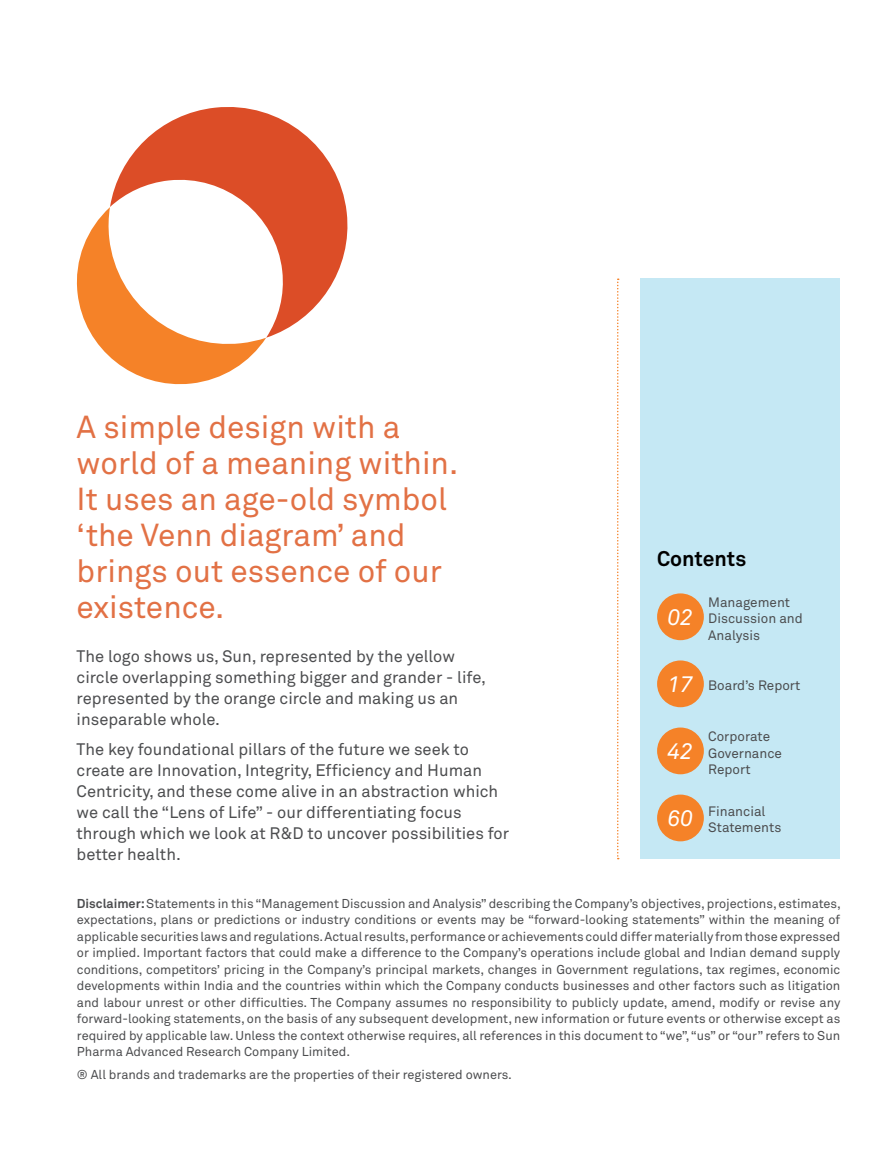
<style>
.page{position:relative;width:891px;height:1161px;background:#fff}
.page>*{position:absolute;margin:0;border:0;box-sizing:border-box;transform-origin:0 0}
.t1{font:31.5px/36px "Akkurat";color:#e27145}
.t2{font:italic 22.5px "Akkurat";color:#fff}
.t3{font:700 21px "Akkurat";color:#000}
.t4{font:16.5px/21px "Akkurat";color:#4c4d4f}
.t5{font:13.5px/16.5px "Akkurat";color:#4c4d4f}
.t6{font:12.75px/16.5px "Akkurat";color:#4c4d4f;text-align:justify}
.s1{font-style:italic;font-size:22.5px;color:#fff}
.s2{font-weight:700}
</style>
<div class="page">
<svg style="left:76px;top:207px;width:190px;height:178px"></svg>
<svg style="left:110px;top:107px;width:238px;height:231px"></svg>
<div style="left:641px;top:278px;width:199px;height:581px;background:#c5e8f4"></div>
<div style="left:657px;top:593px;width:47px;height:47px;background:#f58228;border-radius:50%"></div>
<div style="left:657px;top:660px;width:47px;height:47px;background:#f58228;border-radius:50%"></div>
<div style="left:657px;top:728px;width:47px;height:46px;background:#f58228;border-radius:50%"></div>
<div style="left:657px;top:795px;width:47px;height:46px;background:#f58228;border-radius:50%"></div>
<svg style="left:617px;top:279px;width:2px;height:580px"></svg>
<h1 class="t1" style="left:77px;top:410px;width:383px">A simple design with a world of a meaning within.<br>It uses an age-old symbol ‘the Venn diagram’ and brings out essence of our existence.</h1>
<p class="t4" style="left:77px;top:646px;width:411px">The logo shows us, Sun, represented by the yellow circle overlapping something bigger and grander - life, represented by the orange circle and making us an inseparable whole.</p>
<p class="t4" style="left:77px;top:739px;width:434px">The key foundational pillars of the future we seek to create are Innovation, Integrity, Efficiency and Human Centricity, and these come alive in an abstraction which we call the “Lens of Life” - our differentiating focus through which we look at R&amp;D to uncover possibilities for better health.</p>
<h3 class="t3" style="left:657px;top:545px;width:91px">Contents</h3>
<h2 class="t2" style="left:668px;top:604px;width:27px">02</h2>
<p class="t5" style="left:708px;top:594px;width:96px">Management<br>Discussion and<br>Analysis</p>
<p class="t5" style="left:668px;top:678px;width:134px"><span class="s1">17</span> Board’s Report</p>
<p class="t5" style="left:708px;top:728px;width:75px">Corporate<br>Governance<br>Report</p>
<h2 class="t2" style="left:668px;top:738px;width:27px">42</h2>
<h2 class="t2" style="left:668px;top:805px;width:27px">60</h2>
<p class="t5" style="left:708px;top:803px;width:75px">Financial<br>Statements</p>
<p class="t6" style="left:77px;top:896px;width:766px"><span class="s2">Disclaimer:</span> Statements in this “Management Discussion and Analysis” describing the Company’s objectives, projections, estimates, expectations, plans or predictions or industry conditions or events may be “forward-looking statements” within the meaning of applicable securities laws and regulations. Actual results, performance or achievements could differ materially from those expressed or implied. Important factors that could make a difference to the Company’s operations include global and Indian demand supply conditions, competitors’ pricing in the Company’s principal markets, changes in Government regulations, tax regimes, economic developments within India and the countries within which the Company conducts businesses and other factors such as litigation and labour unrest or other difficulties. The Company assumes no responsibility to publicly update, amend, modify or revise any forward-looking statements, on the basis of any subsequent development, new information or future events or otherwise except as required by applicable law. U nless the context otherwise requires, all references in this document to “we”, “us” or “our” refers to Sun Pharma Advanced Research Company Limited.</p>
<p class="t6" style="left:77px;top:1067px;width:437px">® All brands and trademarks are the properties of their registered owners.</p>
</div>
